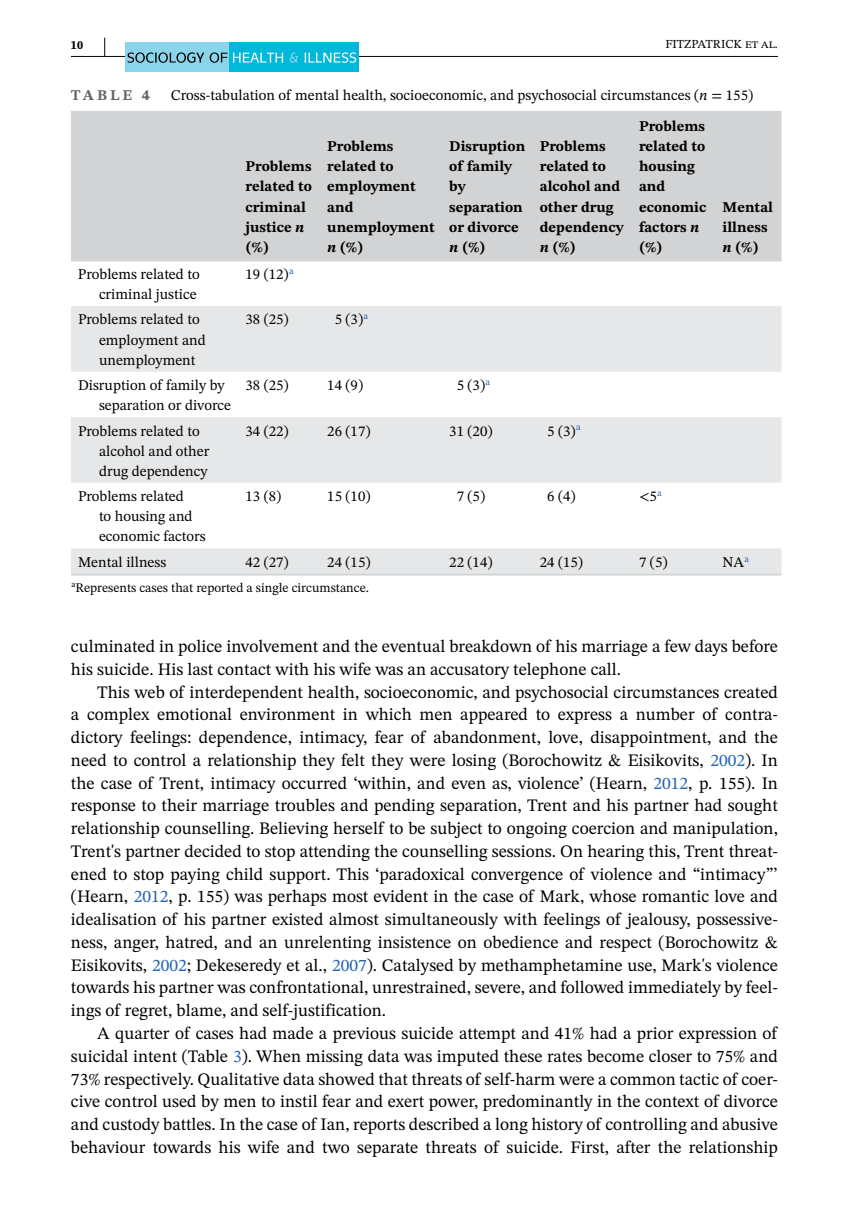
<style>
.page{position:relative;width:849px;height:1221px;background:#fff}
.page>*{position:absolute;margin:0;border:0;box-sizing:border-box;transform-origin:0 0}
.t1{font:17.5px/22.8px "STIX Two Text";color:#000;text-align:justify}
.t2{font:14.88px/20.1px "STIX Two Text";color:#000}
.t3{font:700 14.88px/20.1px "STIX Two Text";color:#000}
.t4{font:700 14.88px "STIX Two Text";letter-spacing:.2em;color:#636466}
.t5{font:13.12px "STIX Two Text";color:#000}
.t6{font:12.25px "STIX Two Text";color:#000}
.t7{font:700 12.25px "STIX Two Text";color:#000}
.s1{font-style:italic}
.s2{color:#2564af}
</style>
<div class="page">
<hr style="left:71px;top:56px;width:706px;height:1px;background:#000">
<div style="left:125px;top:42px;width:104px;height:30px;background:#8bd5ea"></div>
<div style="left:229px;top:42px;width:130px;height:30px;background:#00b8da"></div>
<svg style="left:127px;top:52px;width:100px;height:11px"></svg>
<svg style="left:233px;top:53px;width:50px;height:10px"></svg>
<svg style="left:289px;top:52px;width:9px;height:11px"></svg>
<svg style="left:304px;top:52px;width:52px;height:11px"></svg>
<svg style="left:104px;top:38px;width:1px;height:18px"></svg>
<div style="left:71px;top:111px;width:710px;height:149px;background:#d1d3d4"></div>
<svg style="left:71px;top:306px;width:710px;height:267px;fill:#e6e7e8"></svg>
<hr style="left:71px;top:260px;width:167px;height:1px;background:#d1d3d4">
<hr style="left:238px;top:260px;width:82px;height:1px;background:#d1d3d4">
<hr style="left:320px;top:260px;width:122px;height:1px;background:#d1d3d4">
<hr style="left:442px;top:260px;width:90px;height:1px;background:#d1d3d4">
<hr style="left:532px;top:260px;width:100px;height:1px;background:#d1d3d4">
<hr style="left:632px;top:260px;width:83px;height:1px;background:#d1d3d4">
<hr style="left:715px;top:260px;width:66px;height:1px;background:#d1d3d4">
<hr style="left:71px;top:573px;width:167px;height:2px;background:#d1d3d4">
<hr style="left:238px;top:573px;width:82px;height:2px;background:#d1d3d4">
<hr style="left:320px;top:573px;width:122px;height:2px;background:#d1d3d4">
<hr style="left:442px;top:573px;width:90px;height:2px;background:#d1d3d4">
<hr style="left:532px;top:573px;width:100px;height:2px;background:#d1d3d4">
<hr style="left:632px;top:573px;width:83px;height:2px;background:#d1d3d4">
<hr style="left:715px;top:573px;width:66px;height:2px;background:#d1d3d4">
<p class="t7" style="left:71px;top:36px;width:14px">10</p>
<p class="t6" style="left:665px;top:35px;width:114px">FITZPATRICK et al.</p>
<p class="t4" style="left:71px;top:84px;width:80px">TABLE 4</p>
<p class="t2" style="left:171px;top:84px;width:583px">Cross-tabulation of mental health, socioeconomic, and psychosocial circumstances (<span class="s1">n</span> = 155)</p>
<p class="t3" style="left:245px;top:157px;width:68px">Problems related to criminal justice <span class="s1">n </span>(%)</p>
<p class="t3" style="left:327px;top:136px;width:109px">Problems related to employment and unemployment <span class="s1">n</span> (%)</p>
<p class="t3" style="left:449px;top:136px;width:77px">Disruption of family by separation or divorce <span class="s1">n</span> (%)</p>
<p class="t3" style="left:539px;top:136px;width:85px">Problems related to alcohol and other drug dependency <span class="s1">n</span> (%)</p>
<p class="t3" style="left:638px;top:116px;width:69px">Problems related to housing and economic factors <span class="s1">n </span>(%)</p>
<p class="t3" style="left:722px;top:197px;width:52px">Mental illness <span class="s1">n</span> (%)</p>
<p class="t2" style="left:78px;top:264px;width:123px;text-align:right">Problems related to criminal justice</p>
<p class="t2" style="left:245px;top:264px;width:50px">19 (12)<sup>a</sup></p>
<p class="t2" style="left:99px;top:309px;width:108px;text-indent:-21px">Problems related to employment and unemployment</p>
<p class="t2" style="left:245px;top:309px;width:45px">38 (25)</p>
<p class="t2" style="left:334px;top:309px;width:35px">5 (3)<sup>a</sup></p>
<p class="t2" style="left:99px;top:375px;width:133px;text-indent:-21px">Disruption of family by separation or divorce</p>
<p class="t2" style="left:245px;top:375px;width:45px">38 (25)</p>
<p class="t2" style="left:327px;top:375px;width:37px">14 (9)</p>
<p class="t2" style="left:456px;top:375px;width:35px">5 (3)<sup>a</sup></p>
<p class="t2" style="left:99px;top:420px;width:112px;text-indent:-21px">Problems related to alcohol and other drug dependency</p>
<p class="t2" style="left:245px;top:420px;width:45px">34 (22)</p>
<p class="t2" style="left:327px;top:420px;width:45px">26 (17)</p>
<p class="t2" style="left:449px;top:420px;width:45px">31 (20)</p>
<p class="t2" style="left:547px;top:420px;width:35px">5 (3)<sup>a</sup></p>
<p class="t2" style="left:99px;top:486px;width:108px;text-indent:-21px">Problems related<br>to housing and economic factors</p>
<p class="t2" style="left:245px;top:486px;width:37px">13 (8)</p>
<p class="t2" style="left:327px;top:486px;width:45px">15 (10)</p>
<p class="t2" style="left:456px;top:486px;width:30px">7 (5)</p>
<p class="t2" style="left:547px;top:486px;width:30px">6 (4)</p>
<p class="t2" style="left:639px;top:486px;width:24px">&lt;5<sup>a</sup></p>
<p class="t2" style="left:78px;top:551px;width:90px">Mental illness</p>
<p class="t2" style="left:245px;top:551px;width:45px">42 (27)</p>
<p class="t2" style="left:327px;top:551px;width:45px">24 (15)</p>
<p class="t2" style="left:449px;top:551px;width:45px">22 (14)</p>
<p class="t2" style="left:539px;top:551px;width:45px">24 (15)</p>
<p class="t2" style="left:639px;top:551px;width:30px">7 (5)</p>
<p class="t2" style="left:722px;top:551px;width:28px">NA<sup>a</sup></p>
<p class="t5" style="left:71px;top:578px;width:299px"><sup>a</sup>Represents cases that reported a single circumstance.</p>
<p class="t1" style="left:71px;top:634px;width:708px">culminated in police involvement and the eventual breakdown of his marriage a few days before his suicide. His last contact with his wife was an accusatory telephone call.</p>
<p class="t1" style="left:71px;top:680px;width:708px;text-indent:26px">This web of interdependent health, socioeconomic, and psychosocial circumstances created a complex emotional environment in which men appeared to express a number of contra&shy;dictory feelings: dependence, intimacy, fear of abandonment, love, disappointment, and the need to control a relationship they felt they were losing (Borochowitz &amp; Eisikovits, <span class="s2">2002</span>). In the case of Trent, intimacy occurred ‘within, and even as, violence’ (Hearn, <span class="s2">2012</span>, p. 155). In response to their marriage troubles and pending separation, Trent and his partner had sought relationship counselling. Believing herself to be subject to ongoing coercion and manipulation, Trent's partner decided to stop attending the counselling sessions. On hearing this, Trent threat&shy;ened to stop paying child support. This ‘paradoxical convergence of violence and “intimacy”’ (Hearn, <span class="s2">2012</span>, p. 155) was perhaps most evident in the case of Mark, whose romantic love and idealisation of his partner existed almost simultaneously with feelings of jealousy, possessive&shy;ness, anger, hatred, and an unrelenting insistence on obedience and respect (Borochowitz &amp; Eisikovits, <span class="s2">2002</span>; Dekeseredy et al., <span class="s2">2007</span>). Catalysed by methamphetamine use, Mark's violence towards his partner was confrontational, unrestrained, severe, and followed immediately by feel&shy;ings of regret, blame, and self-justification.</p>
<p class="t1" style="left:71px;top:1021px;width:708px;text-indent:26px">A quarter of cases had made a previous suicide attempt and 41% had a prior expression of suicidal intent (Table <span class="s2">3</span>). When missing data was imputed these rates become closer to 75% and 73% respectively. Qualitative data showed that threats of self-harm were a common tactic of coer&shy;cive control used by men to instil fear and exert power, predominantly in the context of divorce and custody battles. In the case of Ian, reports described a long history of controlling and abusive behaviour towards his wife and two separate threats of suicide. First, after the relationship</p>
</div>
